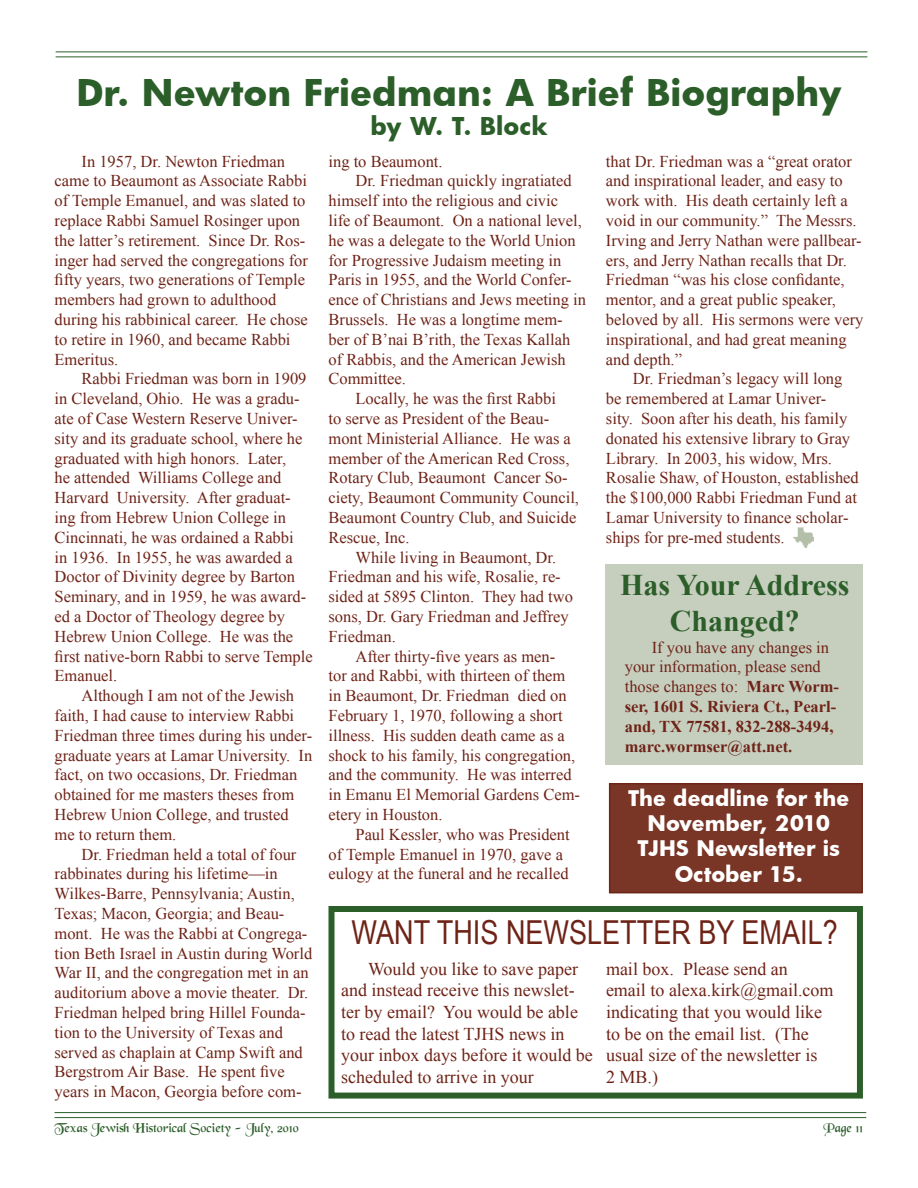
<style>
.page{position:relative;width:918px;height:1188px;background:#fff}
.page>*{position:absolute;margin:0;border:0;box-sizing:border-box;transform-origin:0 0}
.t1{font:700 36px "Futura";color:#2b5e29}
.t2{font:33px "Arial Narrow";color:#6e2317}
.t3{font:700 30px/36px "Times New Roman";color:#2b5e29;text-align:center}
.t4{font:700 24px "Futura";color:#2b5e29}
.t5{font:700 21px/25.2px "Futura";color:#fff;text-align:center}
.t6{font:18px/21.6px "Times New Roman";color:#6e2317}
.t7{font:16.5px/19.8px "Times New Roman";color:#6e2317}
.t8{font:700 16.5px/19.8px "Times New Roman";color:#6e2317}
.t9{font:13.5px "Black Chancery";color:#2b5e29}
.s1{font-weight:400}
</style>
<div class="page">
<hr style="left:56px;top:51px;width:811px;height:1px;background:#2b5e29">
<hr style="left:56px;top:56px;width:811px;height:1px;background:#2b5e29">
<hr style="left:55px;top:1112px;width:811px;height:1px;background:#2b5e29">
<hr style="left:55px;top:1117px;width:811px;height:1px;background:#2b5e29">
<div style="left:609px;top:783px;width:254px;height:110px;background:#793525;border:2px solid #6e2317"></div>
<div style="left:605px;top:565px;width:258px;height:200px;background:#c6cebe"></div>
<img style="left:793px;top:528px;width:20px;height:19px">
<div style="left:328px;top:906px;width:535px;height:193px;border:6px solid #2b5e29"></div>
<h1 class="t1" style="left:77px;top:68px;width:767px">Dr. Newton Friedman: A Brief Biography</h1>
<h3 class="t4" style="left:371px;top:109px;width:179px">by W. T. Block</h3>
<p class="t7" style="left:328px;top:151px;width:116px">ing to Beaumont.</p>
<p class="t7" style="left:355px;top:171px;width:218px">Dr. Friedman quickly ingratiated</p>
<p class="t7" style="left:328px;top:190px;width:231px">himself into the religious and civic</p>
<p class="t7" style="left:328px;top:210px;width:255px">life of Beaumont. On a national level,</p>
<p class="t7" style="left:328px;top:230px;width:249px">he was a delegate to the World Union</p>
<p class="t7" style="left:328px;top:250px;width:234px">for Progressive Judaism meeting in</p>
<p class="t7" style="left:328px;top:270px;width:245px">Paris in 1955, and the World Confer-</p>
<p class="t7" style="left:328px;top:289px;width:259px">ence of Christians and Jews meeting in</p>
<p class="t7" style="left:328px;top:309px;width:236px">Brussels. He was a longtime mem-</p>
<p class="t7" style="left:328px;top:329px;width:243px">ber of B’nai B’rith, the Texas Kallah</p>
<p class="t7" style="left:328px;top:349px;width:239px">of Rabbis, and the American Jewish</p>
<p class="t7" style="left:328px;top:369px;width:79px">Committee.</p>
<p class="t7" style="left:355px;top:388px;width:202px">Locally, he was the first Rabbi</p>
<p class="t7" style="left:328px;top:408px;width:222px">to serve as President of the Beau-</p>
<p class="t7" style="left:328px;top:428px;width:244px">mont Ministerial Alliance. He was a</p>
<p class="t7" style="left:328px;top:448px;width:243px">member of the American Red Cross,</p>
<p class="t7" style="left:328px;top:468px;width:241px">Rotary Club, Beaumont Cancer So-</p>
<p class="t7" style="left:328px;top:487px;width:252px">ciety, Beaumont Community Council,</p>
<p class="t7" style="left:328px;top:507px;width:249px">Beaumont Country Club, and Suicide</p>
<p class="t7" style="left:328px;top:527px;width:83px">Rescue, Inc.</p>
<p class="t7" style="left:355px;top:547px;width:202px">While living in Beaumont, Dr.</p>
<p class="t7" style="left:328px;top:567px;width:234px">Friedman and his wife, Rosalie, re-</p>
<p class="t7" style="left:328px;top:586px;width:246px">sided at 5895 Clinton. They had two</p>
<p class="t7" style="left:328px;top:606px;width:242px">sons, Dr. Gary Friedman and Jeffrey</p>
<p class="t7" style="left:328px;top:626px;width:69px">Friedman.</p>
<p class="t7" style="left:355px;top:646px;width:201px">After thirty-five years as men-</p>
<p class="t7" style="left:328px;top:666px;width:238px">tor and Rabbi, with thirteen of them</p>
<p class="t7" style="left:328px;top:685px;width:240px">in Beaumont, Dr. Friedman died on</p>
<p class="t7" style="left:328px;top:705px;width:236px">February 1, 1970, following a short</p>
<p class="t7" style="left:328px;top:725px;width:238px">illness. His sudden death came as a</p>
<p class="t7" style="left:328px;top:745px;width:248px">shock to his family, his congregation,</p>
<p class="t7" style="left:328px;top:765px;width:245px">and the community. He was interred</p>
<p class="t7" style="left:328px;top:784px;width:253px">in Emanu El Memorial Gardens Cem-</p>
<p class="t7" style="left:328px;top:804px;width:116px">etery in Houston.</p>
<p class="t7" style="left:355px;top:824px;width:216px">Paul Kessler, who was President</p>
<p class="t7" style="left:328px;top:844px;width:236px">of Temple Emanuel in 1970, gave a</p>
<p class="t7" style="left:328px;top:864px;width:242px">eulogy at the funeral and he recalled</p>
<p class="t7" style="left:55px;top:151px;width:255px;text-indent:27px">In 1957, Dr. Newton Friedman came to Beaumont as Associate Rabbi of Temple Emanuel, and was slated to replace Rabbi Samuel Rosinger upon the latter’s retirement. Since Dr. Ros&shy;inger had served the congregations for fifty years, two generations of Temple members had grown to adulthood during his rabbinical career. He chose to retire in 1960, and became Rabbi Emeritus.</p>
<p class="t7" style="left:55px;top:369px;width:260px;text-indent:27px">Rabbi Friedman was born in 1909 in Cleveland, Ohio. He was a gradu&shy;ate of Case Western Reserve Univer&shy;sity and its graduate school, where he graduated with high honors. Later,<br>he attended Williams College and<br>Harvard University. After graduat&shy;ing from Hebrew Union College in<br>Cincinnati, he was ordained a Rabbi<br>in 1936. In 1955, he was awarded a<br>Doctor of Divinity degree by Barton<br>Seminary, and in 1959, he was award&shy;ed a Doctor of Theology degree by<br>Hebrew Union College. He was the first native-born Rabbi to serve Temple<br>Emanuel.</p>
<p class="t7" style="left:55px;top:685px;width:259px;text-indent:27px">Although I am not of the Jewish faith, I had cause to interview Rabbi Friedman three times during his under&shy;graduate years at Lamar University. In fact, on two occasions, Dr. Friedman obtained for me masters theses from Hebrew Union College, and trusted me to return them.</p>
<p class="t7" style="left:55px;top:844px;width:259px;text-indent:27px">Dr. Friedman held a total of four rabbinates during his lifetime—in Wilkes-Barre, Pennsylvania; Austin, Texas; Macon, Georgia; and Beau&shy;mont. He was the Rabbi at Congrega&shy;tion Beth Israel in Austin during World War II, and the congregation met in an auditorium above a movie theater. Dr.<br>Friedman helped bring Hillel Founda&shy;tion to the University of Texas and served as chaplain at Camp Swift and Bergstrom Air Base. He spent five years in Macon, Georgia before com-</p>
<p class="t7" style="left:606px;top:151px;width:259px">that Dr. Friedman was a “great orator and inspirational leader, and easy to work with. His death certainly left a void in our community.” The Messrs.<br>Irving and Jerry Nathan were pallbear&shy;ers, and Jerry Nathan recalls that Dr.<br>Friedman “was his close confidante, mentor, and a great public speaker, beloved by all. His sermons were very inspirational, and had great meaning and depth.”</p>
<p class="t7" style="left:606px;top:369px;width:254px;text-indent:27px">Dr. Friedman’s legacy will long be remembered at Lamar Univer-<br>sity. Soon after his death, his family donated his extensive library to Gray Library. In 2003, his widow, Mrs.<br>Rosalie Shaw, of Houston, established the $100,000 Rabbi Friedman Fund at Lamar University to finance scholar&shy;ships for pre-med students.</p>
<h3 class="t3" style="left:620px;top:566px;width:231px">Has Your Address<br>Changed?</h3>
<p class="t8" style="left:625px;top:637px;width:216px;text-indent:27px"><span class="s1">If you have any changes in your information, please send those changes to:</span> Marc Worm&shy;ser, 1601 S. Riviera Ct., Pearl&shy;and, TX 77581, 832-288-3494, marc.wormser@att.net.</p>
<p class="t5" style="left:628px;top:785px;width:223px">The deadline for the<br>November, 2010<br>TJHS Newsletter is<br>October 15.</p>
<h2 class="t2" style="left:352px;top:908px;width:488px">WANT THIS NEWSLETTER BY EMAIL?</h2>
<p class="t6" style="left:341px;top:958px;width:253px;text-indent:27px">Would you like to save paper and instead receive this newslet&shy;ter by email? You would be able to read the latest TJHS news in your inbox days before it would be scheduled to arrive in your</p>
<p class="t6" style="left:606px;top:958px;width:229px">mail box. Please send an<br>email to alexa.kirk@gmail.com indicating that you would like to be on the email list. (The usual size of the newsletter is<br>2 MB.)</p>
<p class="t9" style="left:55px;top:1120px;width:246px">Texas Jewish Historical Society - July, 2010</p>
<p class="t9" style="left:823px;top:1120px;width:41px">Page 11</p>
</div>
